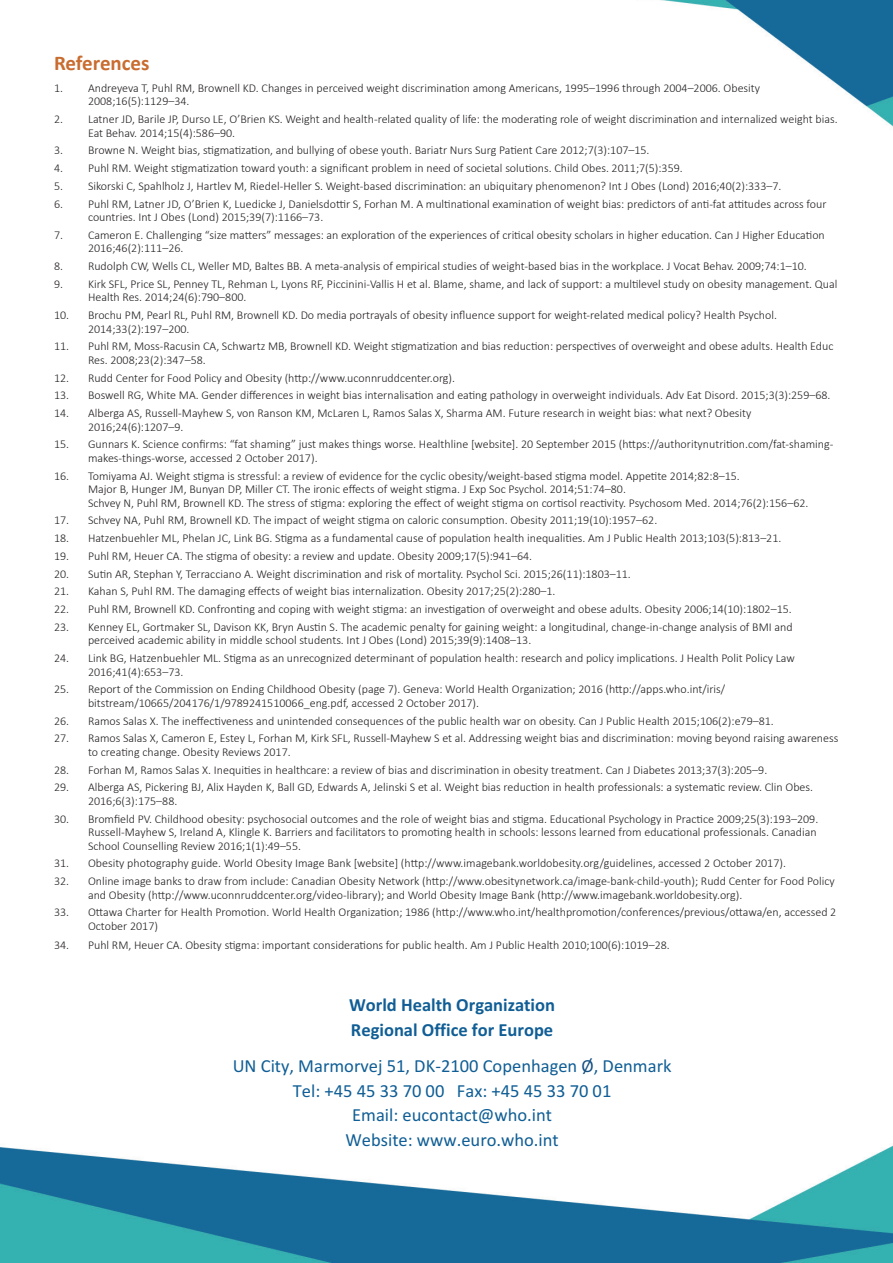
<style>
.page{position:relative;width:893px;height:1263px;background:#fff}
.page>*{position:absolute;margin:0;border:0;box-sizing:border-box;transform-origin:0 0}
.t1{font:700 21px "Calibri";color:#c96c30}
.t2{font:18.45px/24.6px "Calibri";color:#105e95;text-align:center}
.t3{font:700 18.45px/24.8px "Calibri";color:#105e95}
.t4{font:300 12px/13.5px "Calibri";color:#231f20}
.s1{color:#155082}
</style>
<div class="page">
<img style="left:0;top:0;width:893px;height:1263px">
<div style="left:582px;top:1054px;width:12px;height:23px;background:#fff"></div>
<h1 class="t1" style="left:54px;top:50px;width:97px">References</h1>
<p class="t4" style="left:88px;top:80px;width:674px;text-indent:-34px">1. Andreyeva T, Puhl RM, Brownell KD. Changes in perceived weight discrimination among Americans, 1995–1996 through 2004–2006. Obesity<br>2008;16(5):1129–34.</p>
<p class="t4" style="left:88px;top:112px;width:751px;text-indent:-34px">2. Latner JD, Barile JP, Durso LE, O’Brien KS. Weight and health-related quality of life: the moderating role of weight discrimination and internalized weight bias.<br>Eat Behav. 2014;15(4):586–90.</p>
<p class="t4" style="left:54px;top:143px;width:597px">3. Browne N. Weight bias, stigmatization, and bullying of obese youth. Bariatr Nurs Surg Patient Care 2012;7(3):107–15.</p>
<p class="t4" style="left:54px;top:161px;width:630px">4. Puhl RM. Weight stigmatization toward youth: a significant problem in need of societal solutions. Child Obes. 2011;7(5):359.</p>
<p class="t4" style="left:54px;top:178px;width:729px">5. Sikorski C, Spahlholz J, Hartlev M, Riedel-Heller S. Weight-based discrimination: an ubiquitary phenomenon? Int J Obes (Lond) 2016;40(2):333–7.</p>
<p class="t4" style="left:88px;top:196px;width:740px;text-indent:-34px">6. Puhl RM, Latner JD, O’Brien K, Luedicke J, Danielsdottir S, Forhan M. A multinational examination of weight bias: predictors of anti-fat attitudes across four countries. Int J Obes (Lond) 2015;39(7):1166–73.</p>
<p class="t4" style="left:88px;top:227px;width:738px;text-indent:-34px">7. Cameron E. Challenging “size matters” messages: an exploration of the experiences of critical obesity scholars in higher education. Can J Higher Education<br>2016;46(2):111–26.</p>
<p class="t4" style="left:54px;top:259px;width:754px">8. Rudolph CW, Wells CL, Weller MD, Baltes BB. A meta-analysis of empirical studies of weight-based bias in the workplace. J Vocat Behav. 2009;74:1–10.</p>
<p class="t4" style="left:88px;top:276px;width:751px;text-indent:-34px">9. Kirk SFL, Price SL, Penney TL, Rehman L, Lyons RF, Piccinini-Vallis H et al. Blame, shame, and lack of support: a multilevel study on obesity management. Qual<br>Health Res. 2014;24(6):790–800.</p>
<p class="t4" style="left:88px;top:308px;width:690px;text-indent:-34px">10. Brochu PM, Pearl RL, Puhl RM, Brownell KD. Do media portrayals of obesity influence support for weight-related medical policy? Health Psychol.<br>2014;33(2):197–200.</p>
<p class="t4" style="left:88px;top:339px;width:747px;text-indent:-34px">11. Puhl RM, Moss-Racusin CA, Schwartz MB, Brownell KD. Weight stigmatization and bias reduction: perspectives of overweight and obese adults. Health Educ<br>Res. 2008;23(2):347–58.</p>
<p class="t4" style="left:54px;top:370px;width:403px">12. Rudd Center for Food Policy and Obesity (http://www.uconnruddcenter.org).</p>
<p class="t4" style="left:54px;top:388px;width:778px">13. Boswell RG, White MA. Gender differences in weight bias internalisation and eating pathology in overweight individuals. Adv Eat Disord. 2015;3(3):259–68.</p>
<p class="t4" style="left:88px;top:406px;width:665px;text-indent:-34px">14. Alberga AS, Russell-Mayhew S, von Ranson KM, McLaren L, Ramos Salas X, Sharma AM. Future research in weight bias: what next? Obesity<br>2016;24(6):1207–9.</p>
<p class="t4" style="left:88px;top:437px;width:747px;text-indent:-34px">15. Gunnars K. Science confirms: “fat shaming” just makes things worse. Healthline [website]. 20 September 2015 (https://authoritynutrition.com/fat-shaming&shy;makes-things-worse, accessed 2 October 2017).</p>
<p class="t4" style="left:88px;top:468px;width:722px;text-indent:-34px">16. Tomiyama AJ. Weight stigma is stressful: a review of evidence for the cyclic obesity/weight-based stigma model. Appetite 2014;82:8–15.<br>Major B, Hunger JM, Bunyan DP, Miller CT. The ironic effects of weight stigma. J Exp Soc Psychol. 2014;51:74–80.<br>Schvey N, Puhl RM, Brownell KD. The stress of stigma: exploring the effect of weight stigma on cortisol reactivity. Psychosom Med. 2014;76(2):156–62.</p>
<p class="t4" style="left:54px;top:513px;width:605px">17. Schvey NA, Puhl RM, Brownell KD. The impact of weight stigma on caloric consumption. Obesity 2011;19(10):1957–62.</p>
<p class="t4" style="left:54px;top:531px;width:729px">18. Hatzenbuehler ML, Phelan JC, Link BG. Stigma as a fundamental cause of population health inequalities. Am J Public Health 2013;103(5):813–21.</p>
<p class="t4" style="left:54px;top:548px;width:480px">19. Puhl RM, Heuer CA. The stigma of obesity: a review and update. Obesity 2009;17(5):941–64.</p>
<p class="t4" style="left:54px;top:566px;width:578px">20. Sutin AR, Stephan Y, Terracciano A. Weight discrimination and risk of mortality. Psychol Sci. 2015;26(11):1803–11.</p>
<p class="t4" style="left:54px;top:584px;width:503px">21. Kahan S, Puhl RM. The damaging effects of weight bias internalization. Obesity 2017;25(2):280–1.</p>
<p class="t4" style="left:54px;top:602px;width:739px">22. Puhl RM, Brownell KD. Confronting and coping with weight stigma: an investigation of overweight and obese adults. Obesity 2006;14(10):1802–15.</p>
<p class="t4" style="left:88px;top:619px;width:706px;text-indent:-34px">23. Kenney EL, Gortmaker SL, Davison KK, Bryn Austin S. The academic penalty for gaining weight: a longitudinal, change-in-change analysis of BMI and perceived academic ability in middle school students. Int J Obes (Lond) 2015;39(9):1408–13.</p>
<p class="t4" style="left:88px;top:651px;width:708px;text-indent:-34px">24. Link BG, Hatzenbuehler ML. Stigma as an unrecognized determinant of population health: research and policy implications. J Health Polit Policy Law<br>2016;41(4):653–73.</p>
<p class="t4" style="left:88px;top:682px;width:639px;text-indent:-34px">25. Report of the Commission on Ending Childhood Obesity (page 7). Geneva: World Health Organization; 2016 (http://apps.who.int/iris/ bitstream/10665/204176/1/9789241510066_eng.pdf, accessed 2 October 2017).</p>
<p class="t4" style="left:54px;top:713px;width:721px">26. Ramos Salas X. The ineffectiveness and unintended consequences of the public health war on obesity. Can J Public Health 2015;106(2):e79–81.</p>
<p class="t4" style="left:88px;top:731px;width:752px;text-indent:-34px">27. Ramos Salas X, Cameron E, Estey L, Forhan M, Kirk SFL, Russell-Mayhew S et al. Addressing weight bias and discrimination: moving beyond raising awareness to creating change. Obesity Reviews 2017.</p>
<p class="t4" style="left:54px;top:762px;width:715px">28. Forhan M, Ramos Salas X. Inequities in healthcare: a review of bias and discrimination in obesity treatment. Can J Diabetes 2013;37(3):205–9.</p>
<p class="t4" style="left:88px;top:780px;width:727px;text-indent:-34px">29. Alberga AS, Pickering BJ, Alix Hayden K, Ball GD, Edwards A, Jelinski S et al. Weight bias reduction in health professionals: a systematic review. Clin Obes.<br>2016;6(3):175–88.</p>
<p class="t4" style="left:88px;top:811px;width:732px;text-indent:-34px">30. Bromfield PV. Childhood obesity: psychosocial outcomes and the role of weight bias and stigma. Educational Psychology in Practice 2009;25(3):193–209.<br>Russell-Mayhew S, Ireland A, Klingle K. Barriers and facilitators to promoting health in schools: lessons learned from educational professionals. Canadian<br>School Counselling Review 2016;1(1):49–55.</p>
<p class="t4" style="left:54px;top:856px;width:733px">31. Obesity photography guide. World Obesity Image Bank [website] (http://www.imagebank.worldobesity.org/guidelines, accessed 2 October 2017).</p>
<p class="t4" style="left:88px;top:874px;width:748px;text-indent:-34px">32. Online image banks to draw from include: Canadian Obesity Network (http://www.obesitynetwork.ca/image-bank-child-youth); Rudd Center for Food Policy and Obesity (http://www.uconnruddcenter.org/video-library); and World Obesity Image Bank (http://www.imagebank.worldobesity.org).</p>
<p class="t4" style="left:88px;top:905px;width:750px;text-indent:-34px">33. Ottawa Charter for Health Promotion. World Health Organization; 1986 (http://www.who.int/healthpromotion/conferences/previous/ottawa/en, accessed 2<br>October 2017)</p>
<p class="t4" style="left:54px;top:938px;width:617px">34. Puhl RM, Heuer CA. Obesity stigma: important considerations for public health. Am J Public Health 2010;100(6):1019–28.</p>
<h2 class="t3" style="left:349px;top:992px;width:208px">World Health Organization<br>Regional Office for Europe</h2>
<h2 class="t2" style="left:233px;top:1053px;width:440px">UN City, Marmorvej 51, DK-2100 Copenhagen <span class="s1">Ø</span>, Denmark Tel: +45 45 33 70 00 Fax: +45 45 33 70 01<br>Email: eucontact@who.int<br>Website: www.euro.who.int</h2>
</div>
